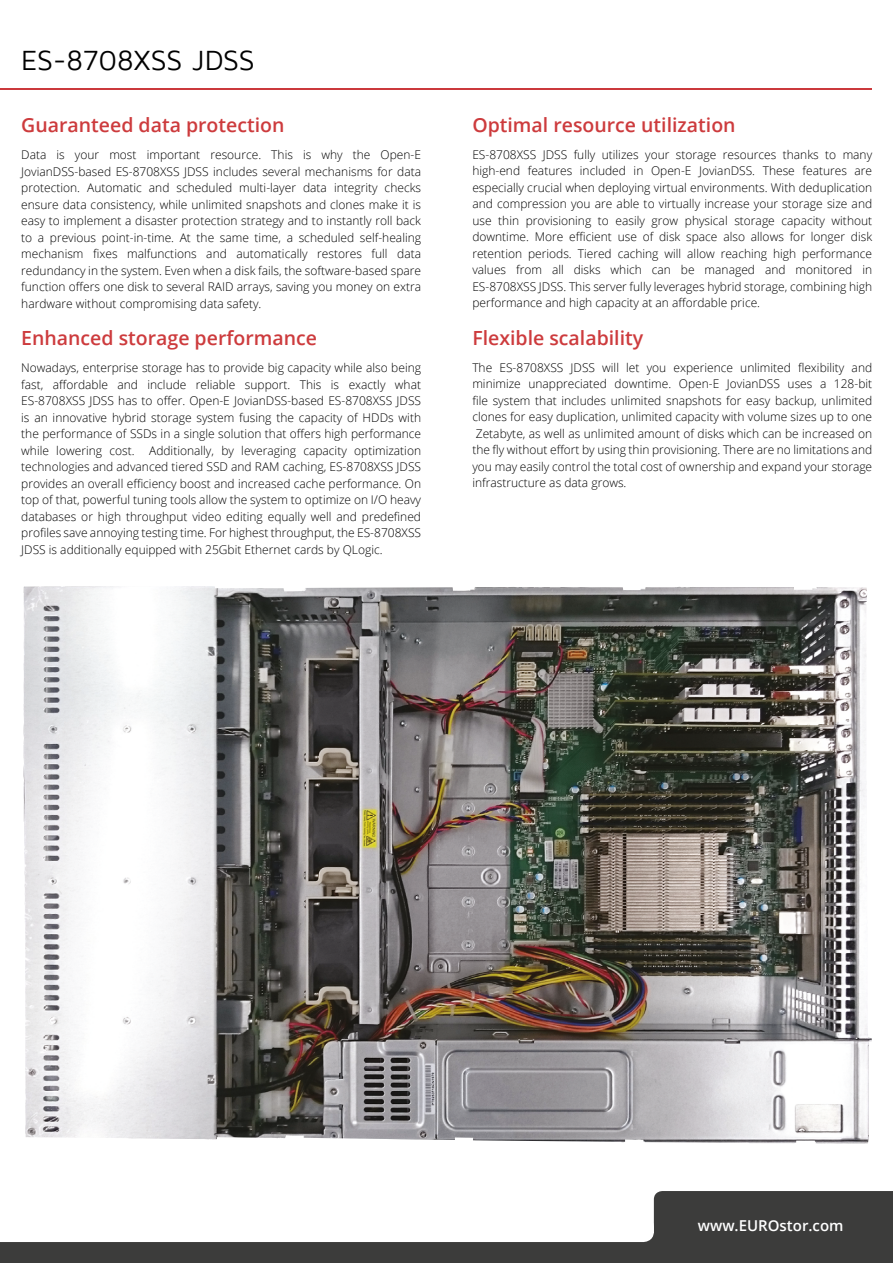
<style>
.page{position:relative;width:893px;height:1263px;background:#fff}
.page>*{position:absolute;margin:0;border:0;box-sizing:border-box;transform-origin:0 0}
.t1{font:28.5px "Maven Pro";letter-spacing:-.005em;color:#000}
.t2{font:600 19.5px "Open Sans";color:#cd3b3d}
.t3{font:600 15px "Open Sans";color:#fff}
.t4{font:300 12px/16.5px "Open Sans";color:#000;text-align:justify}
</style>
<div class="page">
<svg style="left:0;top:1191px;width:893px;height:72px"></svg>
<hr style="left:0;top:88px;width:872px;height:1px;background:#cb393c">
<img style="left:23px;top:587px;width:849px;height:556px">
<h1 class="t1" style="left:21px;top:46px;width:235px">ES-8708XSS JDSS</h1>
<h2 class="t2" style="left:21px;top:112px;width:265px">Guaranteed data protection</h2>
<p class="t4" style="left:21px;top:146px;width:401px">Data is your most important resource. This is why the Open-E JovianDSS-based ES-8708XSS JDSS includes several mechanisms for data protection. Automatic and scheduled multi-layer data integrity checks ensure data consistency, while unlimited snapshots and clones make it is easy to implement a disaster protection strategy and to instantly roll back to a previous point-in-time. At the same time, a scheduled self-healing mechanism fixes malfunctions and automatically restores full data redundancy in the system. Even when a disk fails, the software-based spare function offers one disk to several RAID arrays, saving you money on extra hardware without compromising data safety.</p>
<h2 class="t2" style="left:21px;top:325px;width:297px">Enhanced storage performance</h2>
<p class="t4" style="left:21px;top:359px;width:401px">Nowadays, enterprise storage has to provide big capacity while also being fast, affordable and include reliable support. This is exactly what ES-8708XSS JDSS has to offer. Open-E JovianDSS-based ES-8708XSS JDSS is an innovative hybrid storage system fusing the capacity of HDDs with the performance of SSDs in a single solution that offers high performance while lowering cost. Additionally, by leveraging capacity optimization technologies and advanced tiered SSD and RAM caching, ES-8708XSS JDSS provides an overall efficiency boost and increased cache performance. On top of that, powerful tuning tools allow the system to optimize on I/O heavy databases or high throughput video editing equally well and predefined profiles save annoying testing time. For highest throughput, the ES-8708XSS JDSS is additionally equipped with 25Gbit Ethernet cards by QLogic.</p>
<h2 class="t2" style="left:472px;top:111px;width:265px">Optimal resource utilization</h2>
<p class="t4" style="left:472px;top:146px;width:401px">ES-8708XSS JDSS fully utilizes your storage resources thanks to many high-end features included in Open-E JovianDSS. These features are especially crucial when deploying virtual environments. With deduplication and compression you are able to virtually increase your storage size and use thin provisioning to easily grow physical storage capacity without downtime. More efficient use of disk space also allows for longer disk retention periods. Tiered caching will allow reaching high performance values from all disks which can be managed and monitored in ES-8708XSS JDSS. This server fully leverages hybrid storage, combining high performance and high capacity at an affordable price.</p>
<h2 class="t2" style="left:472px;top:324px;width:172px">Flexible scalability</h2>
<p class="t4" style="left:472px;top:359px;width:401px">The ES-8708XSS JDSS will let you experience unlimited flexibility and minimize unappreciated downtime. Open-E JovianDSS uses a 128-bit file system that includes unlimited snapshots for easy backup, unlimited clones for easy duplication, unlimited capacity with volume sizes up to one Zetabyte, as well as unlimited amount of disks which can be increased on the fly without effort by using thin provisioning. There are no limitations and you may easily control the total cost of ownership and expand your storage infrastructure as data grows.</p>
<p class="t3" style="left:698px;top:1215px;width:147px">www.EUROstor.com</p>
</div>
